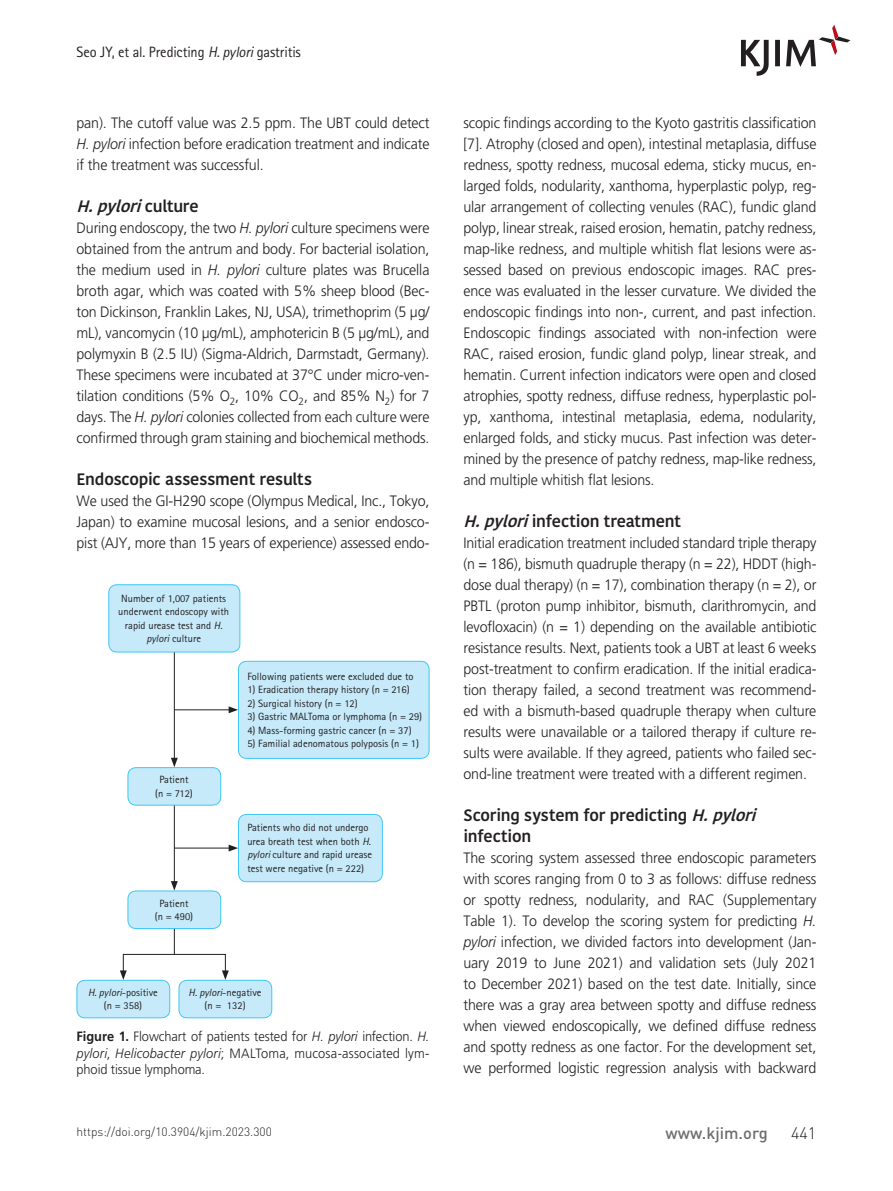
<style>
.page{position:relative;width:893px;height:1191px;background:#fff}
.page>*{position:absolute;margin:0;border:0;box-sizing:border-box;transform-origin:0 0}
.t1{font:600 16.5px/21px "Kohinoor Bangla";letter-spacing:-.01em;color:#231f20}
.t2{font:italic 600 16.5px "Kohinoor Bangla";color:#231f20}
.t3{font:500 16.5px "DIN Pro";color:#6c6d70}
.t4{font:300 16.5px "DIN Pro";color:#231f20}
.t5{font:300 15px/21px "Frutiger LT Std";letter-spacing:-.01em;color:#231f20;text-align:justify;scale:.95 1}
.t6{font:15px "Rotis Sans Serif Std";letter-spacing:-.01em;color:#231f20;scale:.96 1}
.t7{font:300 13.5px/16.2px "Frutiger LT Std";letter-spacing:.005em;color:#231f20;text-align:justify;scale:.95 1}
.t8{font:300 12px "DIN Pro";color:#231f20}
.t9{font:10.5px/13.5px "Rotis Sans Serif Std";color:#231f20;text-align:center}
.s1{font-style:italic}
.s2{font-style:normal}
.s3{font-weight:700}
</style>
<div class="page">
<svg style="left:741px;top:25px;width:109px;height:51px"></svg>
<div style="left:109px;top:585px;width:131px;height:67px;background:#c6eafa;border-radius:8px"></div>
<div style="left:108px;top:584px;width:132px;height:68px;border:1px solid #40c7f4;border-radius:8px"></div>
<div style="left:128px;top:767px;width:93px;height:38px;background:#c6eafa;border-radius:8px"></div>
<div style="left:128px;top:767px;width:93px;height:38px;border:1px solid #40c7f4;border-radius:8px"></div>
<div style="left:128px;top:891px;width:93px;height:37px;background:#c6eafa;border-radius:8px"></div>
<div style="left:128px;top:890px;width:93px;height:39px;border:1px solid #40c7f4;border-radius:8px"></div>
<div style="left:77px;top:980px;width:93px;height:37px;background:#c6eafa;border-radius:8px"></div>
<div style="left:77px;top:980px;width:93px;height:38px;border:1px solid #40c7f4;border-radius:8px"></div>
<div style="left:179px;top:980px;width:93px;height:37px;background:#c6eafa;border-radius:8px"></div>
<div style="left:179px;top:980px;width:93px;height:38px;border:1px solid #40c7f4;border-radius:8px"></div>
<div style="left:238px;top:661px;width:191px;height:97px;background:#c6eafa;border-radius:8px"></div>
<div style="left:238px;top:661px;width:191px;height:97px;border:1px solid #40c7f4;border-radius:8px"></div>
<div style="left:238px;top:814px;width:144px;height:67px;background:#c6eafa;border-radius:8px"></div>
<div style="left:238px;top:814px;width:145px;height:68px;border:1px solid #40c7f4;border-radius:8px"></div>
<svg style="left:174px;top:929px;width:1px;height:25px"></svg>
<hr style="left:174px;top:652px;width:1px;height:108px;background:#231f20">
<svg style="left:171px;top:757px;width:7px;height:10px"></svg>
<hr style="left:174px;top:805px;width:1px;height:78px;background:#231f20">
<svg style="left:171px;top:881px;width:7px;height:9px"></svg>
<div style="left:123px;top:954px;width:103px;height:19px;border:1px solid #231f20"></div>
<svg style="left:120px;top:970px;width:7px;height:10px"></svg>
<svg style="left:222px;top:970px;width:7px;height:10px"></svg>
<hr style="left:174px;top:709px;width:57px;height:1px;background:#231f20">
<svg style="left:229px;top:706px;width:9px;height:7px"></svg>
<hr style="left:174px;top:847px;width:57px;height:1px;background:#231f20">
<svg style="left:229px;top:844px;width:9px;height:7px"></svg>
<p class="t6" style="left:77px;top:43px;width:235px">Seo JY, et al. Predicting <span class="s1">H. pylori</span> gastritis</p>
<p class="t5" style="left:77px;top:112px;width:373px">pan). The cutoff value was 2.5 ppm. The UBT could detect <span class="s1">H. pylori</span> infection before eradication treatment and indicate if the treatment was successful.</p>
<p class="t2" style="left:77px;top:192px;width:124px">H.pylori<span class="s2">c u l t u r e</span></p>
<p class="t5" style="left:77px;top:217px;width:373px">During endoscopy, the two <span class="s1">H. pylori</span> culture specimens were obtained from the antrum and body. For bacterial isolation, the medium used in <span class="s1">H. pylori</span> culture plates was Brucella broth agar, which was coated with 5% sheep blood (Bec&shy;ton Dickinson, Franklin Lakes, NJ, USA), trimethoprim (5 μg/ mL), vancomycin (10 μg/mL), amphotericin B (5 μg/mL), and polymyxin B (2.5 IU) (Sigma-Aldrich, Darmstadt, Germany).<br>These specimens were incubated at 37°C under micro-ven&shy;tilation conditions (5% O<sub>2</sub>, 10% CO<sub>2</sub>, and 85% N<sub>2</sub>) for 7 days. The <span class="s1">H. pylori</span> colonies collected from each culture were confirmed through gram staining and biochemical methods.</p>
<p class="t1" style="left:77px;top:468px;width:237px">Endoscopic assessment results</p>
<p class="t5" style="left:77px;top:490px;width:373px">We used the GI-H290 scope (Olympus Medical, Inc., Tokyo, Japan) to examine mucosal lesions, and a senior endosco&shy;pist (AJY, more than 15 years of experience) assessed endo-</p>
<p class="t9" style="left:118px;top:591px;width:112px">Number of 1,007 patients underwent endoscopy with rapid urease test and <span class="s1">H. pylori</span> culture</p>
<p class="t9" style="left:155px;top:773px;width:39px">Patient (n = 712)</p>
<p class="t9" style="left:155px;top:896px;width:40px">Patient (n = 490)</p>
<p class="t9" style="left:247px;top:669px;width:168px">Following patients were excluded due to</p>
<p class="t9" style="left:247px;top:683px;width:164px">1) Eradication therapy history (n = 216)</p>
<p class="t9" style="left:247px;top:696px;width:112px">2) Surgical history (n = 12)</p>
<p class="t9" style="left:247px;top:710px;width:176px">3) Gastric MALToma or lymphoma (n = 29)</p>
<p class="t9" style="left:247px;top:723px;width:166px">4) Mass-forming gastric cancer (n = 37)</p>
<p class="t9" style="left:247px;top:737px;width:173px">5) Familial adenomatous polyposis (n = 1)</p>
<p class="t9" style="left:247px;top:821px;width:126px;text-align:left">Patients who did not undergo urea breath test when both <span class="s1">H. pylori</span> culture and rapid urease test were negative (n = 222)</p>
<p class="t9" style="left:88px;top:985px;width:71px"><span class="s1">H. pylori</span>-positive (n = 358)</p>
<p class="t9" style="left:189px;top:985px;width:74px"><span class="s1">H. pylori</span>-negative (n = 132)</p>
<p class="t7" style="left:77px;top:1028px;width:373px"><span class="s3">Figure 1.</span> Flowchart of patients tested for <span class="s1">H. pylori</span> infection. <span class="s1">H. pylori</span>, <span class="s1">Helicobacter pylori</span>; MALToma, mucosa-associated lym&shy;phoid tissue lymphoma.</p>
<p class="t5" style="left:463px;top:112px;width:373px">scopic findings according to the Kyoto gastritis classification [7]. Atrophy (closed and open), intestinal metaplasia, diffuse redness, spotty redness, mucosal edema, sticky mucus, en&shy;larged folds, nodularity, xanthoma, hyperplastic polyp, reg&shy;ular arrangement of collecting venules (RAC), fundic gland polyp, linear streak, raised erosion, hematin, patchy redness, map-like redness, and multiple whitish flat lesions were as&shy;sessed based on previous endoscopic images. RAC pres&shy;ence was evaluated in the lesser curvature. We divided the endoscopic findings into non-, current, and past infection.<br>Endoscopic findings associated with non-infection were RAC, raised erosion, fundic gland polyp, linear streak, and hematin. Current infection indicators were open and closed atrophies, spotty redness, diffuse redness, hyperplastic pol&shy;yp, xanthoma, intestinal metaplasia, edema, nodularity, enlarged folds, and sticky mucus. Past infection was deter&shy;mined by the presence of patchy redness, map-like redness, and multiple whitish flat lesions.</p>
<p class="t1" style="left:463px;top:510px;width:219px"><span class="s1">H.pylori</span>infection treatment</p>
<p class="t5" style="left:463px;top:532px;width:373px">Initial eradication treatment included standard triple therapy (n = 186), bismuth quadruple therapy (n = 22), HDDT (high&shy;dose dual therapy) (n = 17), combination therapy (n = 2), or PBTL (proton pump inhibitor, bismuth, clarithromycin, and levofloxacin) (n = 1) depending on the available antibiotic resistance results. Next, patients took a UBT at least 6 weeks post-treatment to confirm eradication. If the initial eradica&shy;tion therapy failed, a second treatment was recommend&shy;ed with a bismuth-based quadruple therapy when culture results were unavailable or a tailored therapy if culture re&shy;sults were available. If they agreed, patients who failed sec&shy;ond-line treatment were treated with a different regimen.</p>
<p class="t1" style="left:463px;top:804px;width:301px">Scoring system for predicting <span class="s1">H.pylori </span>infection</p>
<p class="t5" style="left:463px;top:847px;width:373px">The scoring system assessed three endoscopic parameters with scores ranging from 0 to 3 as follows: diffuse redness or spotty redness, nodularity, and RAC (Supplementary Table 1). To develop the scoring system for predicting <span class="s1">H. pylori</span> infection, we divided factors into development (Jan&shy;uary 2019 to June 2021) and validation sets (July 2021 to December 2021) based on the test date. Initially, since there was a gray area between spotty and diffuse redness when viewed endoscopically, we defined diffuse redness and spotty redness as one factor. For the development set, we performed logistic regression analysis with backward</p>
<p class="t8" style="left:77px;top:1123px;width:197px">https://doi.org/10.3904/kjim.2023.300</p>
<p class="t3" style="left:666px;top:1121px;width:104px">www.kjim.org</p>
<p class="t4" style="left:791px;top:1121px;width:27px">441</p>
</div>
